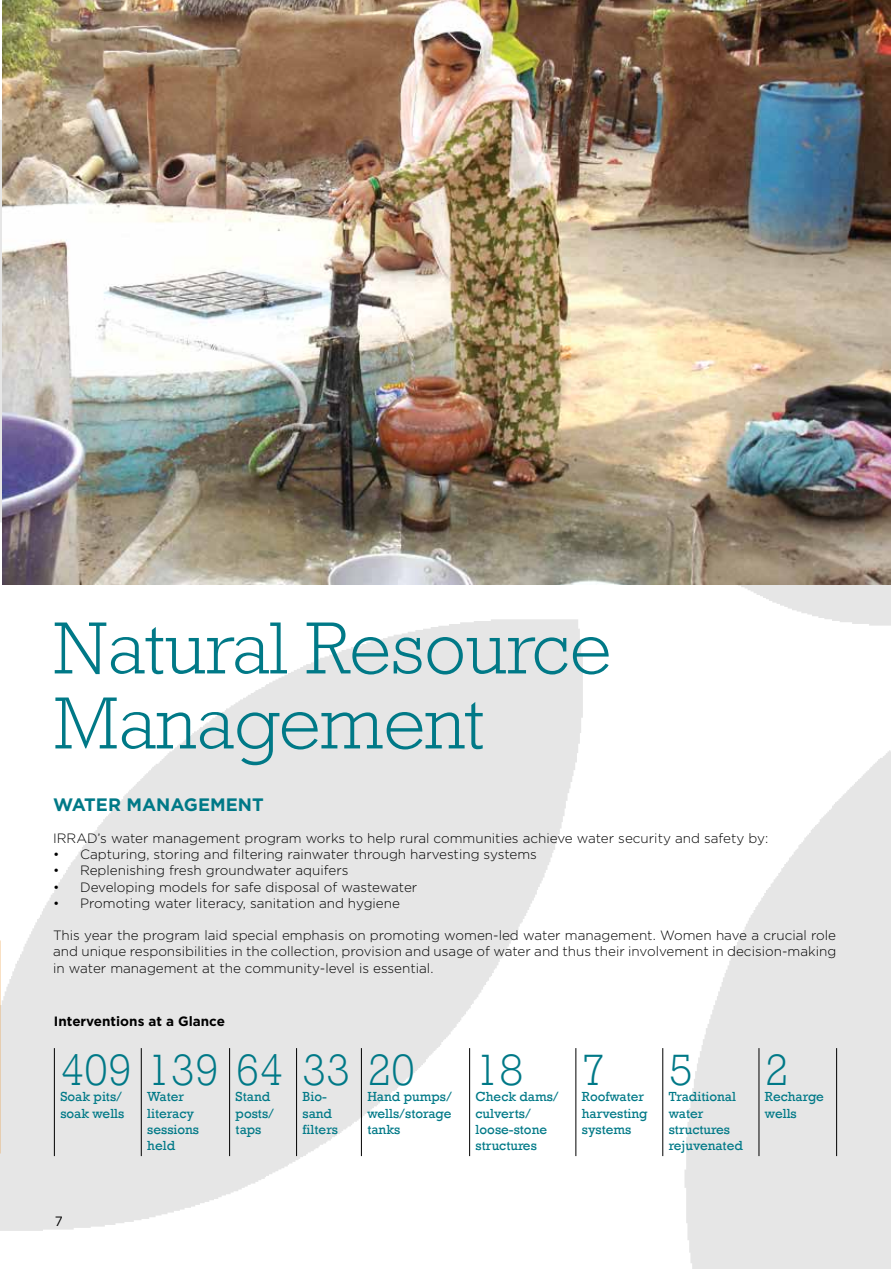
<style>
.page{position:relative;width:891px;height:1269px;background:#fff}
.page>*{position:absolute;margin:0;border:0;box-sizing:border-box;transform-origin:0 0}
.t1{font:300 75px/75px "Rockwell";color:#007987}
.t2{font:300 45px "Rockwell";color:#007987}
.t3{font:700 18px "Gotham";color:#007987}
.t4{font:300 13.5px/16.2px "Gotham";color:#000;text-align:justify}
.t5{font:13.5px/16.2px "Rockwell";color:#007987}
.t6{font:700 13.5px "Gotham";color:#000}
.t7{font:13.5px "Gotham";color:#000}
</style>
<div class="page">
<img style="left:0;top:120px;width:891px;height:1149px">
<hr style="left:141px;top:1048px;width:1px;height:108px;background:#000">
<hr style="left:229px;top:1048px;width:1px;height:108px;background:#000">
<hr style="left:296px;top:1048px;width:1px;height:108px;background:#000">
<hr style="left:361px;top:1048px;width:1px;height:108px;background:#000">
<hr style="left:469px;top:1048px;width:1px;height:108px;background:#000">
<hr style="left:576px;top:1048px;width:1px;height:108px;background:#000">
<hr style="left:662px;top:1048px;width:1px;height:108px;background:#000">
<hr style="left:759px;top:1048px;width:1px;height:108px;background:#000">
<hr style="left:54px;top:1048px;width:1px;height:108px;background:#000">
<hr style="left:836px;top:1048px;width:1px;height:108px;background:#000">
<img style="left:2px;top:0;width:889px;height:584px">
<h1 class="t1" style="left:54px;top:610px;width:559px">Natural Resource<br>Management</h1>
<h3 class="t3" style="left:53px;top:792px;width:212px">WATER MANAGEMENT</h3>
<p class="t4" style="left:53px;top:830px;width:717px">IRRAD’s water management program works to help rural communities achieve water security and safety by:</p>
<p class="t4" style="left:53px;top:846px;width:485px">• Capturing, storing and filtering rainwater through harvesting systems</p>
<p class="t4" style="left:53px;top:862px;width:297px">• Replenishing fresh groundwater aquifers</p>
<p class="t4" style="left:53px;top:878px;width:366px">• Developing models for safe disposal of wastewater</p>
<p class="t4" style="left:53px;top:894px;width:348px">• Promoting water literacy, sanitation and hygiene</p>
<p class="t4" style="left:53px;top:927px;width:785px">This year the program laid special emphasis on promoting women-led water management. Women have a crucial role and unique responsibilities in the collection, provision and usage of water and thus their involvement in decision-making in water management at the community-level is essential.</p>
<p class="t6" style="left:54px;top:1012px;width:172px">Interventions at a Glance</p>
<h2 class="t2" style="left:60px;top:1044px;width:356px">409 139 64 33 20</h2>
<p class="t5" style="left:60px;top:1089px;width:66px">Soak pits/ soak wells</p>
<p class="t5" style="left:147px;top:1089px;width:53px">Water literacy sessions held</p>
<p class="t5" style="left:236px;top:1089px;width:40px">Stand posts/ taps</p>
<p class="t5" style="left:303px;top:1089px;width:37px">Bio&shy;sand filters</p>
<p class="t5" style="left:367px;top:1089px;width:86px;text-align:justify">Hand pumps/ wells/storage tanks</p>
<h2 class="t2" style="left:476px;top:1044px;width:49px">18</h2>
<p class="t5" style="left:476px;top:1089px;width:85px">Check dams/ culverts/ loose-stone structures</p>
<h2 class="t2" style="left:582px;top:1044px;width:25px">7</h2>
<p class="t5" style="left:582px;top:1089px;width:67px">Roofwater harvesting systems</p>
<h2 class="t2" style="left:669px;top:1044px;width:25px">5</h2>
<p class="t5" style="left:669px;top:1089px;width:76px">Traditional water structures rejuvenated</p>
<h2 class="t2" style="left:765px;top:1044px;width:25px">2</h2>
<p class="t5" style="left:765px;top:1089px;width:60px">Recharge wells</p>
<p class="t7" style="left:55px;top:1212px;width:10px">7</p>
</div>
